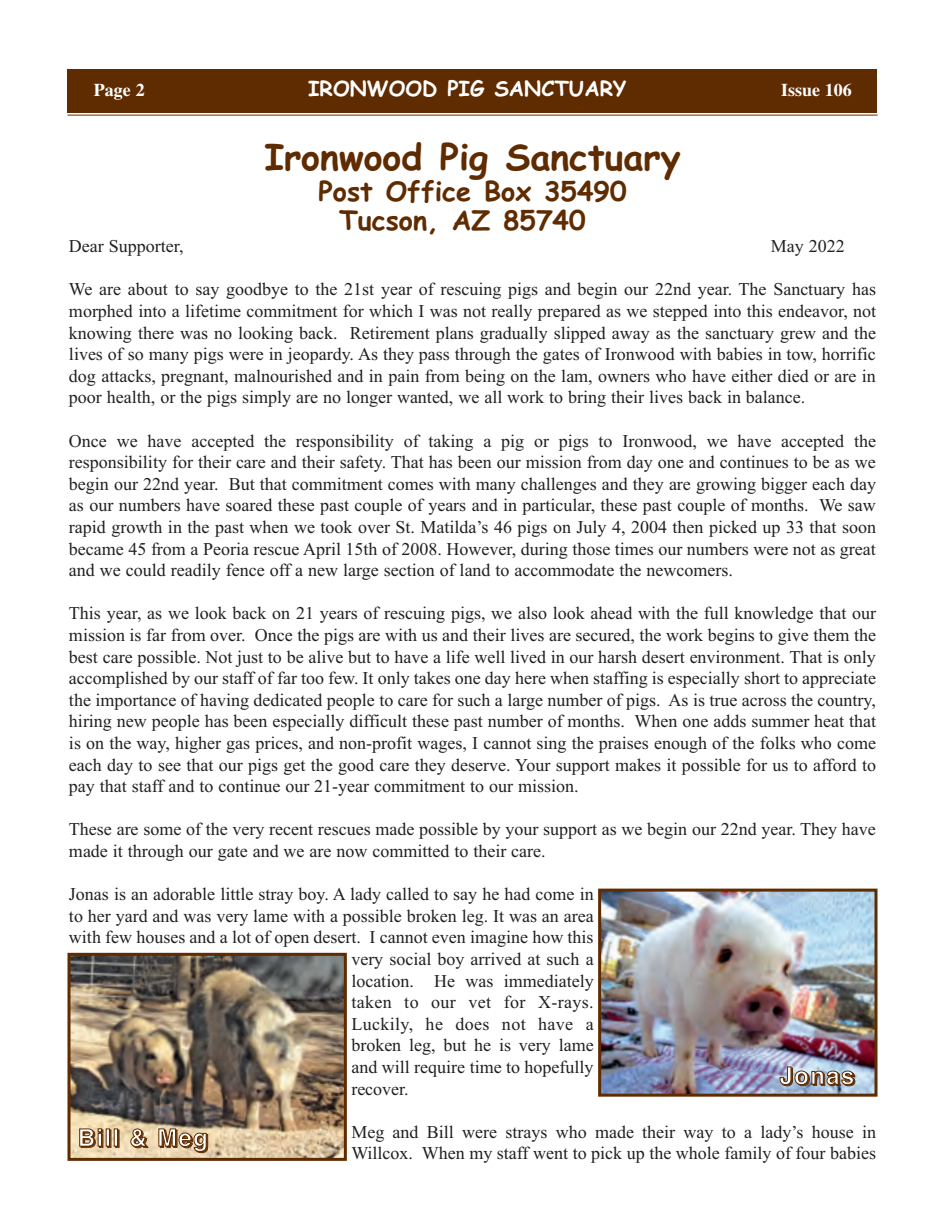
<style>
.page{position:relative;width:945px;height:1215px;background:#fff}
.page>*{position:absolute;margin:0;border:0;box-sizing:border-box;transform-origin:0 0}
.t1{font:700 36px "Comic Sans MS";color:#5f2b00}
.t2{font:700 27px/29px "Comic Sans MS";color:#5f2b00}
.t3{font:700 24px "Helvetica";letter-spacing:.055em;color:#fff}
.t4{font:700 21px "Comic Sans MS";color:#fff}
.t5{font:18px/21.6px "Times New Roman";color:#231f20;text-align:justify}
.t6{font:18px "Times New Roman";letter-spacing:.02em;color:#231f20}
.t7{font:700 18px "Times";color:#fff}
</style>
<div class="page">
<div style="left:68px;top:69px;width:810px;height:43px;background:#5f2b00"></div>
<hr style="left:68px;top:115px;width:810px;height:1px;background:#5f2b00">
<img style="left:602px;top:893px;width:272px;height:200px">
<div style="left:598px;top:889px;width:280px;height:208px;border:3px solid #5f2b00"></div>
<svg style="left:780px;top:1067px;width:75px;height:19px"></svg>
<img style="left:72px;top:957px;width:271px;height:200px">
<div style="left:68px;top:953px;width:279px;height:208px;border:3px solid #5f2b00"></div>
<svg style="left:79px;top:1129px;width:24px;height:19px"></svg>
<div style="left:98px;top:1133px;width:4px;height:13px;border:1px solid #5f2b00"></div>
<div style="left:107px;top:1130px;width:4px;height:18px;border:1px solid #5f2b00"></div>
<div style="left:106px;top:1129px;width:4px;height:17px;border:1px solid #5f2b00"></div>
<div style="left:115px;top:1130px;width:4px;height:18px;border:1px solid #5f2b00"></div>
<div style="left:114px;top:1129px;width:4px;height:17px;border:1px solid #5f2b00"></div>
<svg style="left:130px;top:1129px;width:19px;height:19px"></svg>
<svg style="left:158px;top:1128px;width:50px;height:25px"></svg>
<p class="t7" style="left:94px;top:84px;width:52px">Page 2</p>
<p class="t4" style="left:308px;top:80px;width:320px">IRONWOOD PIG SANCTUARY</p>
<p class="t7" style="left:781px;top:84px;width:72px">Issue 106</p>
<h1 class="t1" style="left:264px;top:142px;width:418px">Ironwood Pig Sanctuary</h1>
<h2 class="t2" style="left:339px;top:180px;width:289px;text-indent:-21px">Post Office Box 35490<br>Tucson, AZ 85740</h2>
<p class="t5" style="left:69px;top:237px;width:116px">Dear Supporter,</p>
<p class="t5" style="left:771px;top:237px;width:75px">May 2022</p>
<p class="t5" style="left:69px;top:280px;width:809px">We are about to say goodbye to the 21st year of rescuing pigs and begin our 22nd year. The Sanctuary has morphed into a lifetime commitment for which I was not really prepared as we stepped into this endeavor, not knowing there was no looking back. Retirement plans gradually slipped away as the sanctuary grew and the lives of so many pigs were in jeopardy. As they pass through the gates of Ironwood with babies in tow, horrific dog attacks, pregnant, malnourished and in pain from being on the lam, owners who have either died or are in poor health, or the pigs simply are no longer wanted, we all work to bring their lives back in balance.</p>
<p class="t5" style="left:69px;top:432px;width:809px">Once we have accepted the responsibility of taking a pig or pigs to Ironwood, we have accepted the responsibility for their care and their safety. That has been our mission from day one and continues to be as we begin our 22nd year. But that commitment comes with many challenges and they are growing bigger each day as our numbers have soared these past couple of years and in particular, these past couple of months. We saw rapid growth in the past when we took over St. Matilda’s 46 pigs on July 4, 2004 then picked up 33 that soon became 45 from a Peoria rescue April 15th of 2008. However, during those times our numbers were not as great and we could readily fence off a new large section of land to accommodate the newcomers.</p>
<p class="t5" style="left:69px;top:604px;width:809px">This year, as we look back on 21 years of rescuing pigs, we also look ahead with the full knowledge that our mission is far from over. Once the pigs are with us and their lives are secured, the work begins to give them the best care possible. Not just to be alive but to have a life well lived in our harsh desert environment. That is only accomplished by our staff of far too few. It only takes one day here when staffing is especially short to appreciate the importance of having dedicated people to care for such a large number of pigs. As is true across the country, hiring new people has been especially difficult these past number of months. When one adds summer heat that is on the way, higher gas prices, and non-profit wages, I cannot sing the praises enough of the folks who come each day to see that our pigs get the good care they deserve. Your support makes it possible for us to afford to pay that staff and to continue our 21-year commitment to our mission.</p>
<p class="t5" style="left:69px;top:820px;width:808px">These are some of the very recent rescues made possible by your support as we begin our 22nd year. They have made it through our gate and we are now committed to their care.</p>
<p class="t5" style="left:69px;top:885px;width:526px">Jonas is an adorable little stray boy. A lady called to say he had come in</p>
<p class="t5" style="left:69px;top:907px;width:526px">to her yard and was very lame with a possible broken leg. It was an area</p>
<p class="t5" style="left:69px;top:928px;width:526px">with few houses and a lot of open desert. I cannot even imagine how this</p>
<p class="t5" style="left:351px;top:950px;width:244px">very social boy arrived at such a</p>
<p class="t5" style="left:351px;top:972px;width:244px">location. He was immediately</p>
<p class="t6" style="left:351px;top:996px;width:244px">taken to our vet for X-rays.</p>
<p class="t6" style="left:351px;top:1017px;width:244px">Luckily, he does not have a</p>
<p class="t5" style="left:351px;top:1036px;width:244px">broken leg, but he is very lame</p>
<p class="t5" style="left:351px;top:1058px;width:244px">and will require time to hopefully</p>
<p class="t5" style="left:351px;top:1080px;width:59px">recover.</p>
<p class="t5" style="left:351px;top:1123px;width:526px">Meg and Bill were strays who made their way to a lady’s house in<br>Willcox. When my staff went to pick up the whole family of four babies</p>
<h3 class="t3" style="left:779px;top:1067px;width:76px">Jonas</h3>
<h3 class="t3" style="left:78px;top:1129px;width:132px">Bill &amp; Meg</h3>
</div>
